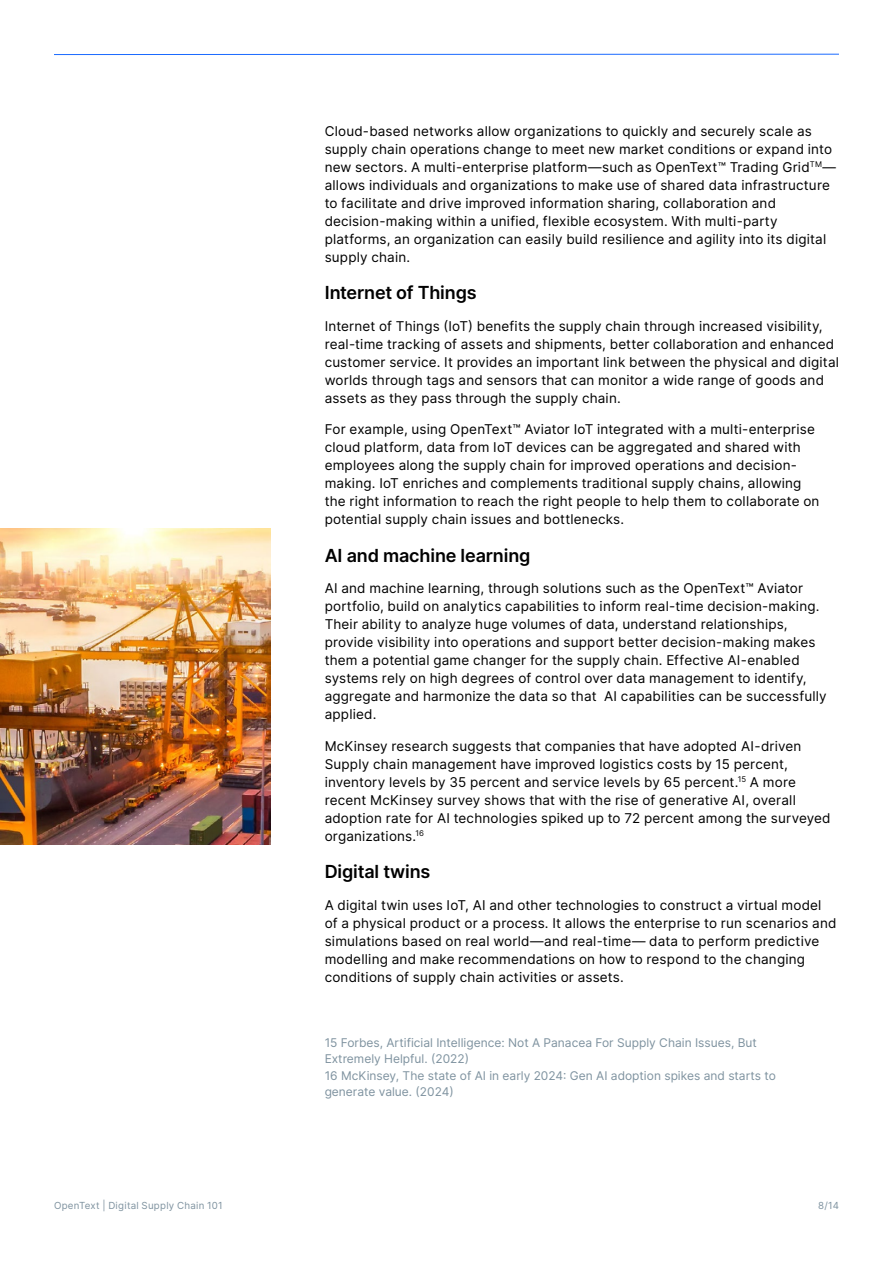
<style>
.page{position:relative;width:893px;height:1263px;background:#fff}
.page>*{position:absolute;margin:0;border:0;box-sizing:border-box;transform-origin:0 0}
.H3_Heading{font:600 18px "Inter";letter-spacing:-.01em;color:#000}
.Body{font:13.5px/18px "Inter";letter-spacing:.015em;color:#000}
.t1{font:12px/16.5px "Inter";color:#7e929f}
.t2{font:9.75px "Inter";letter-spacing:.025em;color:#7e929f}
</style>
<div class="page">
<hr style="left:54px;top:54px;width:785px;height:1px;background:#1a6aff">
<img style="left:0;top:528px;width:270px;height:317px">
<p class="Body" style="left:325px;top:122px;width:513px">Cloud-based networks allow organizations to quickly and securely scale as supply chain operations change to meet new market conditions or expand into new sectors. A multi-enterprise platform—such as OpenText™ Trading Grid<sup>TM</sup>— allows individuals and organizations to make use of shared data infrastructure to facilitate and drive improved information sharing, collaboration and decision-making within a unified, flexible ecosystem. With multi-party platforms, an organization can easily build resilience and agility into its digital supply chain.</p>
<h3 class="H3_Heading" style="left:325px;top:279px;width:153px">Internet of Things</h3>
<p class="Body" style="left:325px;top:317px;width:516px">Internet of Things (IoT) benefits the supply chain through increased visibility, real-time tracking of assets and shipments, better collaboration and enhanced customer service. It provides an important link between the physical and digital worlds through tags and sensors that can monitor a wide range of goods and assets as they pass through the supply chain.</p>
<p class="Body" style="left:325px;top:420px;width:496px">For example, using OpenText™ Aviator IoT integrated with a multi-enterprise cloud platform, data from IoT devices can be aggregated and shared with employees along the supply chain for improved operations and decision&shy;making. IoT enriches and complements traditional supply chains, allowing the right information to reach the right people to help them to collaborate on potential supply chain issues and bottlenecks.</p>
<h3 class="H3_Heading" style="left:325px;top:542px;width:207px">AI and machine learning</h3>
<p class="Body" style="left:325px;top:579px;width:503px">AI and machine learning, through solutions such as the OpenText™ Aviator portfolio, build on analytics capabilities to inform real-time decision-making.<br>Their ability to analyze huge volumes of data, understand relationships, provide visibility into operations and support better decision-making makes them a potential game changer for the supply chain. Effective AI-enabled systems rely on high degrees of control over data management to identify, aggregate and harmonize the data so that AI capabilities can be successfully applied.</p>
<p class="Body" style="left:325px;top:737px;width:507px">McKinsey research suggests that companies that have adopted AI-driven Supply chain management have improved logistics costs by 15 percent, inventory levels by 35 percent and service levels by 65 percent.<sup>15</sup> A more recent McKinsey survey shows that with the rise of generative AI, overall adoption rate for AI technologies spiked up to 72 percent among the surveyed organizations.<sup>16</sup></p>
<h3 class="H3_Heading" style="left:325px;top:858px;width:107px">Digital twins</h3>
<p class="Body" style="left:325px;top:896px;width:513px">A digital twin uses IoT, AI and other technologies to construct a virtual model of a physical product or a process. It allows the enterprise to run scenarios and simulations based on real world—and real-time— data to perform predictive modelling and make recommendations on how to respond to the changing conditions of supply chain activities or assets.</p>
<p class="t1" style="left:325px;top:1034px;width:453px">15 Forbes, Artificial Intelligence: Not A Panacea For Supply Chain Issues, But Extremely Helpful. (2022)<br>16 McKinsey, The state of AI in early 2024: Gen AI adoption spikes and starts to generate value. (2024)</p>
<p class="t2" style="left:54px;top:1198px;width:170px">OpenText | Digital Supply Chain 101</p>
<p class="t2" style="left:818px;top:1198px;width:22px">8/14</p>
</div>
